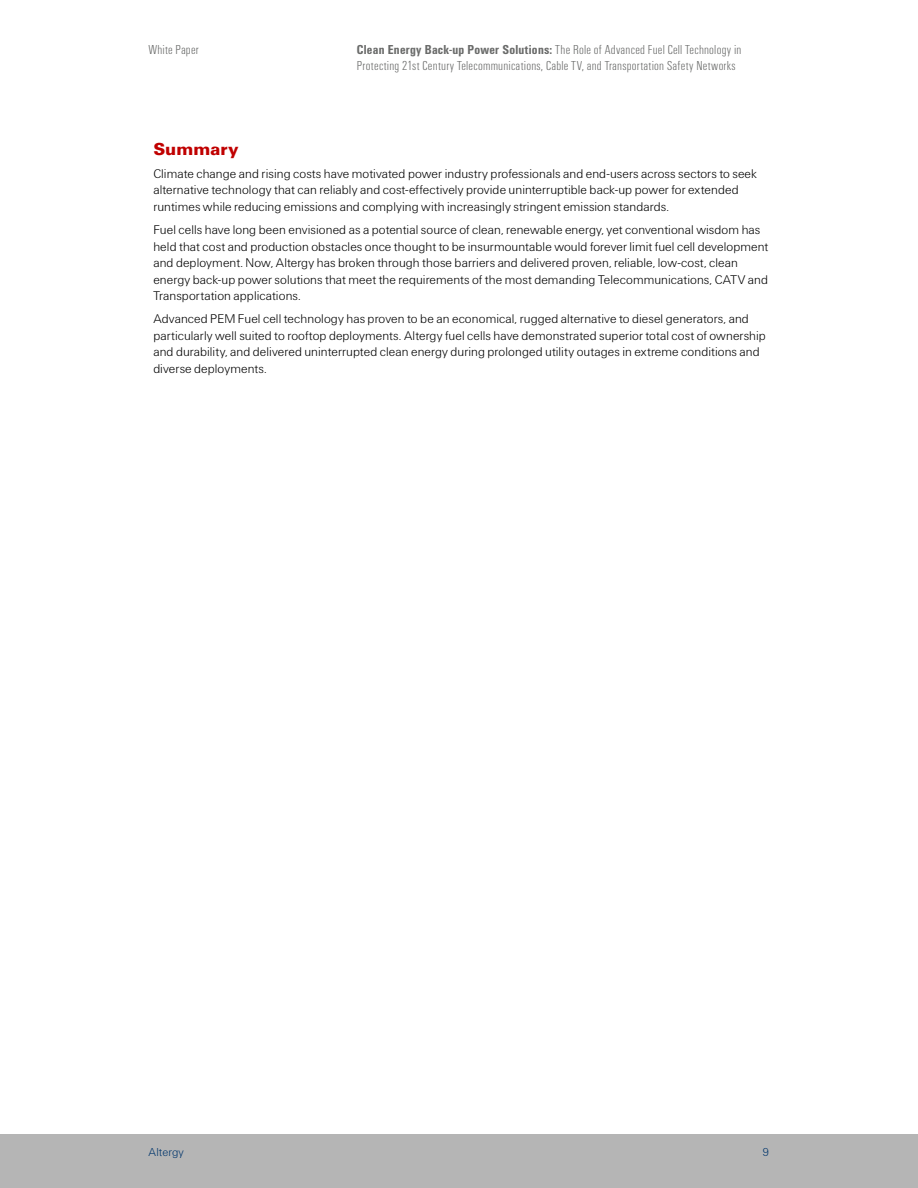
<style>
.page{position:relative;width:918px;height:1188px;background:#fff}
.page>*{position:absolute;margin:0;border:0;box-sizing:border-box;transform-origin:0 0}
.t1{font:18px "U75";letter-spacing:.005em;color:#c00000}
.t2{font:13.5px/16.5px "U47";letter-spacing:.015em;color:#6a6b6a}
.t3{font:13.2px/16.5px "U45";letter-spacing:.01em;color:#000}
.t4{font:12px "U45";letter-spacing:.01em;color:#00356c}
.s1{font-family:"U67"}
</style>
<div class="page">
<div style="left:0;top:1134px;width:918px;height:54px;background:#b5b5b5"></div>
<p class="t2" style="left:148px;top:42px;width:52px">White Paper</p>
<p class="t2" style="left:357px;top:42px;width:386px"><span class="s1">Clean Energy Back-up Power Solutions:</span> The Role of Advanced Fuel Cell Technology in<br>Protecting 21st Century Telecommunications, Cable TV, and Transportation Safety Networks</p>
<h1 class="t1" style="left:153px;top:137px;width:87px">Summary</h1>
<p class="t3" style="left:153px;top:166px;width:605px">Climate change and rising costs have motivated power industry professionals and end-users across sectors to seek alternative technology that can reliably and cost-effectively provide uninterruptible back-up power for extended runtimes while reducing emissions and complying with increasingly stringent emission standards.</p>
<p class="t3" style="left:153px;top:223px;width:616px">Fuel cells have long been envisioned as a potential source of clean, renewable energy, yet conventional wisdom has held that cost and production obstacles once thought to be insurmountable would forever limit fuel cell development and deployment. Now, Altergy has broken through those barriers and delivered proven, reliable, low-cost, clean energy back-up power solutions that meet the requirements of the most demanding Telecommunications, CATV and Transportation applications.</p>
<p class="t3" style="left:153px;top:312px;width:614px">Advanced PEM Fuel cell technology has proven to be an economical, rugged alternative to diesel generators, and particularly well suited to rooftop deployments. Altergy fuel cells have demonstrated superior total cost of ownership and durability, and delivered uninterrupted clean energy during prolonged utility outages in extreme conditions and diverse deployments.</p>
<p class="t4" style="left:148px;top:1144px;width:37px">Altergy</p>
<p class="t4" style="left:762px;top:1144px;width:9px">9</p>
</div>
